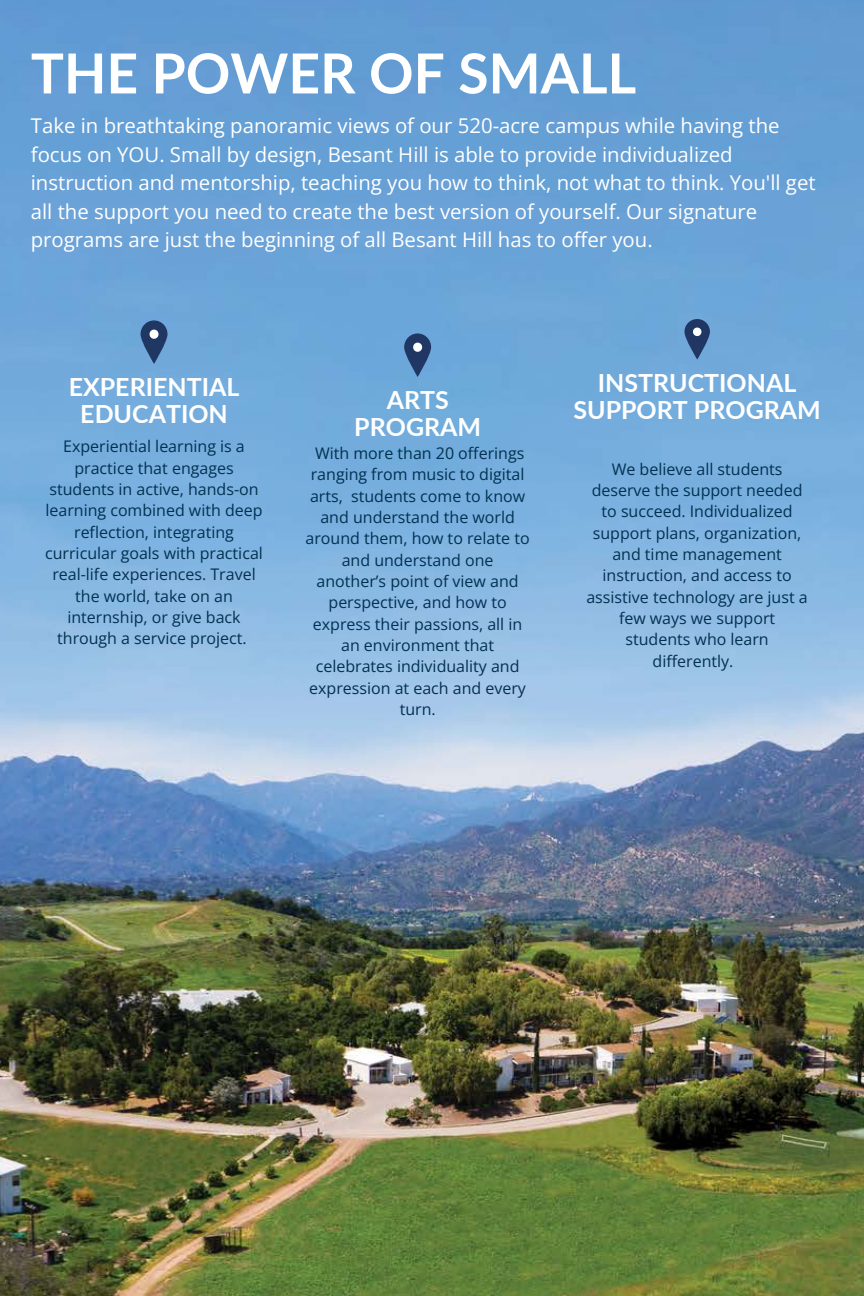
<style>
.page{position:relative;width:864px;height:1296px;background:#fff}
.page>*{position:absolute;margin:0;border:0;box-sizing:border-box;transform-origin:0 0}
.t1{font:700 55.2px "Lato";color:#fff}
.t2{font:700 25px/27px "Lato";color:#fff;text-align:center}
.t3{font:20.4px/28.4px "Open Sans";color:#fff}
.t4{font:16px/21.4px "Open Sans";color:#023151;text-align:center}
</style>
<div class="page">
<img style="left:0;top:0;width:864px;height:1296px">
<svg style="left:684px;top:319px;width:26px;height:41px"></svg>
<svg style="left:693px;top:328px;width:8px;height:8px"></svg>
<svg style="left:141px;top:320px;width:27px;height:44px"></svg>
<svg style="left:150px;top:330px;width:9px;height:9px"></svg>
<svg style="left:404px;top:333px;width:27px;height:44px"></svg>
<svg style="left:413px;top:343px;width:9px;height:9px"></svg>
<p class="t1" style="left:31px;top:39px;width:607px">THE POWER OF SMALL</p>
<p class="t3" style="left:31px;top:111px;width:786px">Take in breathtaking panoramic views of our 520-acre campus while having the focus on YOU. Small by design, Besant Hill is able to provide individualized instruction and mentorship, teaching you how to think, not what to think. You'll get all the support you need to create the best version of yourself. Our signature programs are just the beginning of all Besant Hill has to offer you.</p>
<p class="t2" style="left:69px;top:373px;width:172px">EXPERIENTIAL<br>EDUCATION</p>
<p class="t4" style="left:45px;top:435px;width:219px">Experiential learning is a practice that engages students in active, hands-on learning combined with deep reflection, integrating curricular goals with practical real-life experiences. Travel the world, take on an internship, or give back through a service project.</p>
<p class="t2" style="left:354px;top:386px;width:128px">ARTS<br>PROGRAM</p>
<p class="t4" style="left:306px;top:442px;width:226px">With more than 20 offerings ranging from music to digital arts, students come to know and understand the world around them, how to relate to and understand one another’s point of view and perspective, and how to express their passions, all in an environment that celebrates individuality and expression at each and every turn.</p>
<p class="t2" style="left:574px;top:368px;width:249px">INSTRUCTIONAL<br>SUPPORT PROGRAM</p>
<p class="t4" style="left:586px;top:458px;width:223px">We believe all students deserve the support needed to succeed. Individualized support plans, organization, and time management instruction, and access to assistive technology are just a few ways we support students who learn differently.</p>
</div>
